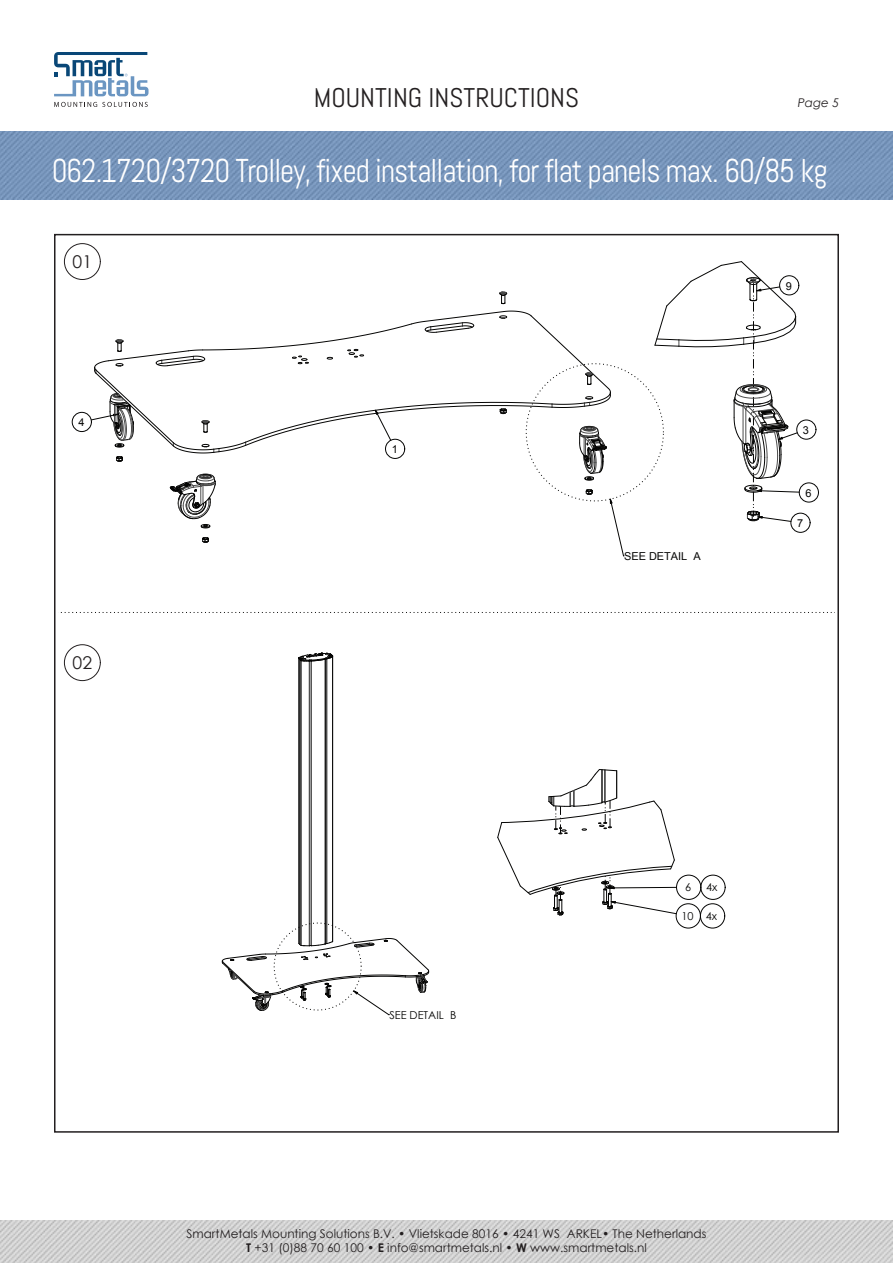
<style>
.page{position:relative;width:893px;height:1263px;background:#fff}
.page>*{position:absolute;margin:0;border:0;box-sizing:border-box;transform-origin:0 0}
.t1{font:33px "Abel";letter-spacing:-.03em;color:#fff;scale:.94 1}
.t2{font:27px "Abel";color:#231f20}
.t3{font:17.55px "Century Gothic";color:#231f20}
.t4{font:12px/14.4px "Century Gothic";color:#231f20;text-align:center}
.t5{font:italic 12px "Century Gothic";color:#231f20}
.t6{font:10.95px "Century Gothic";color:#050504}
.t7{font:10.95px "Arial";color:#050504}
.s1{font-weight:700}
</style>
<div class="page">
<img style="left:0;top:132px;width:893px;height:68px">
<img style="left:0;top:1220px;width:893px;height:43px">
<svg style="left:54px;top:102px;width:94px;height:5px"></svg>
<svg style="left:54px;top:52px;width:95px;height:44px"></svg>
<div style="left:64px;top:243px;width:37px;height:37px;border:1px solid #231f20;border-radius:50%"></div>
<div style="left:72px;top:412px;width:20px;height:20px;border:1px solid #050504;border-radius:50%"></div>
<div style="left:796px;top:420px;width:20px;height:19px;border:1px solid #050504;border-radius:50%"></div>
<div style="left:799px;top:483px;width:20px;height:19px;border:1px solid #050504;border-radius:50%"></div>
<div style="left:791px;top:513px;width:19px;height:20px;border:1px solid #050504;border-radius:50%"></div>
<svg style="left:654px;top:261px;width:146px;height:261px"></svg>
<svg style="left:499px;top:291px;width:8px;height:13px"></svg>
<svg style="left:91px;top:310px;width:533px;height:247px"></svg>
<svg style="left:60px;top:612px;width:772px;height:1px"></svg>
<div style="left:64px;top:644px;width:37px;height:37px;border:1px solid #231f20;border-radius:50%"></div>
<hr style="left:298px;top:658px;width:1px;height:285px;background:#050504">
<hr style="left:299px;top:659px;width:1px;height:285px;background:#4d4d4d">
<hr style="left:300px;top:660px;width:1px;height:285px;background:#4d4d4d">
<hr style="left:301px;top:660px;width:1px;height:285px;background:#4d4d4d">
<hr style="left:309px;top:660px;width:1px;height:286px;background:#4d4d4d">
<hr style="left:311px;top:660px;width:1px;height:286px;background:#4d4d4d">
<hr style="left:325px;top:658px;width:1px;height:286px;background:#050504">
<hr style="left:326px;top:658px;width:1px;height:285px;background:#4d4d4d">
<hr style="left:327px;top:658px;width:1px;height:285px;background:#4d4d4d">
<hr style="left:332px;top:656px;width:1px;height:285px;background:#050504">
<div style="left:676px;top:875px;width:25px;height:25px;border:1px solid #050504;border-radius:50%"></div>
<div style="left:701px;top:875px;width:24px;height:25px;border:1px solid #050504;border-radius:50%"></div>
<div style="left:676px;top:903px;width:25px;height:25px;border:1px solid #050504;border-radius:50%"></div>
<div style="left:700px;top:903px;width:25px;height:25px;border:1px solid #050504;border-radius:50%"></div>
<svg style="left:497px;top:769px;width:180px;height:147px"></svg>
<svg style="left:298px;top:652px;width:36px;height:10px"></svg>
<svg style="left:222px;top:938px;width:207px;height:77px"></svg>
<h2 class="t2" style="left:314px;top:81px;width:267px">MOUNTING INSTRUCTIONS</h2>
<p class="t5" style="left:798px;top:94px;width:43px">Page 5</p>
<h1 class="t1" style="left:52px;top:150px;width:827px">062.1720/3720 Trolley, fixed installation, for flat panels max. 60/85 kg</h1>
<p class="t3" style="left:73px;top:249px;width:21px">01</p>
<p class="t7" style="left:78px;top:415px;width:8px">4</p>
<p class="t3" style="left:73px;top:650px;width:21px">02</p>
<p class="t7" style="left:392px;top:442px;width:8px">1</p>
<p class="t7" style="left:624px;top:549px;width:78px">SEE DETAIL A</p>
<p class="t7" style="left:786px;top:279px;width:8px">9</p>
<p class="t7" style="left:803px;top:423px;width:8px">3</p>
<p class="t7" style="left:805px;top:486px;width:8px">6</p>
<p class="t7" style="left:797px;top:516px;width:8px">7</p>
<p class="t6" style="left:389px;top:1007px;width:68px">SEE DETAIL B</p>
<p class="t6" style="left:685px;top:880px;width:8px">6</p>
<p class="t6" style="left:706px;top:880px;width:13px">4x</p>
<p class="t6" style="left:681px;top:908px;width:37px">10 4x</p>
<p class="t4" style="left:187px;top:1226px;width:521px">SmartMetals Mounting Solutions B.V. • Vlietskade 8016 • 4241 WS ARKEL• The Netherlands<br><span class="s1">T</span> +31 (0)88 70 60 100 • <span class="s1">E</span> info@smartmetals.nl • <span class="s1">W</span> www.smartmetals.nl</p>
</div>
